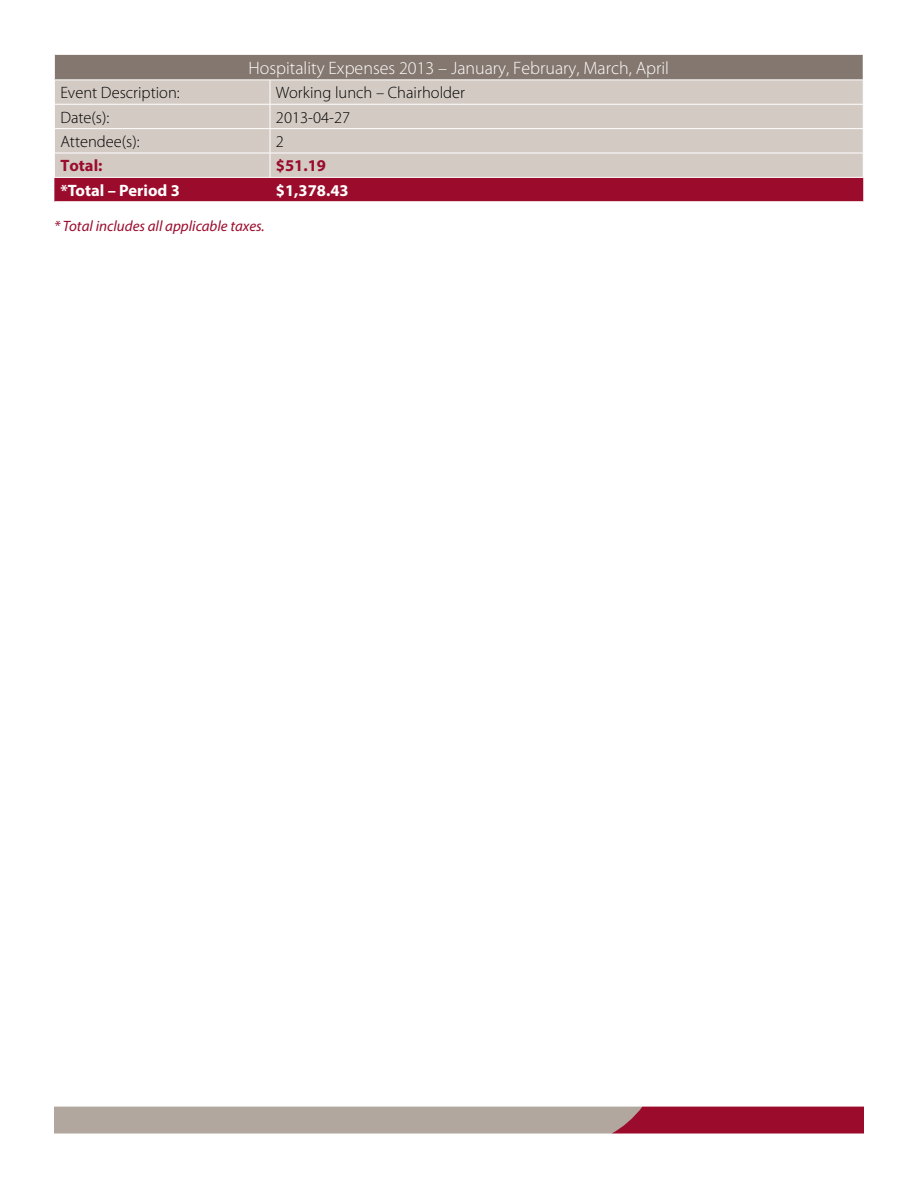
<style>
.page{position:relative;width:918px;height:1188px;background:#fff}
.page>*{position:absolute;margin:0;border:0;box-sizing:border-box;transform-origin:0 0}
.Table_Header{font:300 18px "Myriad Pro";color:#fff}
.Table_Text{font:300 16.5px "Myriad Pro";color:#000}
.Table_-_Grand_Total{font:700 16.5px "Myriad Pro";color:#fff}
.Table_-_Total{font:700 16.5px "Myriad Pro";color:#9b0c2c}
.Paragraph_Style_2{font:italic 15px "Myriad Pro";color:#9b0c2c}
</style>
<div class="page">
<svg style="left:54px;top:55px;width:810px;height:147px;background:#be9f9e"></svg>
<hr style="left:54px;top:177px;width:216px;height:1px;background:#fff">
<hr style="left:270px;top:177px;width:594px;height:1px;background:#fff">
<hr style="left:54px;top:201px;width:216px;height:1px;background:#fff">
<hr style="left:270px;top:201px;width:593px;height:1px;background:#fff">
<svg style="left:54px;top:1107px;width:810px;height:27px;background:#ac7c7f"></svg>
<p class="Table_Header" style="left:249px;top:57px;width:422px">Hospitality Expenses 2013 – January, February, March, April</p>
<p class="Table_Text" style="left:60px;top:83px;width:121px">Event Description:</p>
<p class="Table_Text" style="left:276px;top:83px;width:191px">Working lunch – Chairholder</p>
<p class="Table_Text" style="left:60px;top:107px;width:50px">Date(s):</p>
<p class="Table_Text" style="left:276px;top:107px;width:76px">2013-04-27</p>
<p class="Table_Text" style="left:60px;top:132px;width:81px">Attendee(s):</p>
<p class="Table_Text" style="left:276px;top:132px;width:10px">2</p>
<p class="Table_-_Total" style="left:60px;top:155px;width:44px">Total:</p>
<p class="Table_-_Total" style="left:276px;top:155px;width:52px">$51.19</p>
<p class="Table_-_Grand_Total" style="left:60px;top:179px;width:121px">*Total – Period 3</p>
<p class="Table_-_Grand_Total" style="left:276px;top:179px;width:74px">$1,378.43</p>
<p class="Paragraph_Style_2" style="left:54px;top:217px;width:212px">* Total includes all applicable taxes.</p>
</div>
